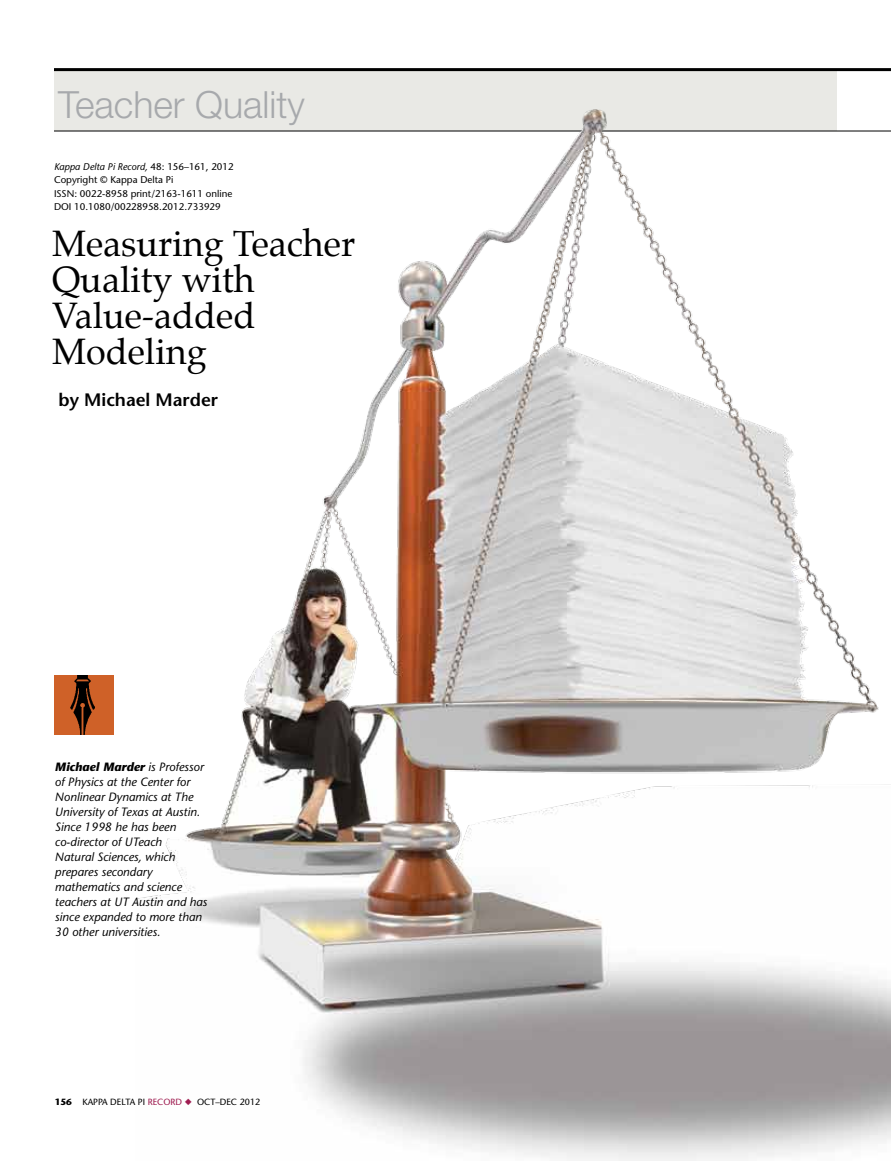
<style>
.page{position:relative;width:891px;height:1161px;background:#fff}
.page>*{position:absolute;margin:0;border:0;box-sizing:border-box;transform-origin:0 0}
.t1{font:300 37.5px "Helvetica Neue";color:#a7a9ac}
.t2{font:36px/36px "Palatino";color:#000}
.t3{font:600 18px "Stone Sans";color:#000}
.t4{font:italic 12px/15px "Stone Sans";color:#000}
.t5{font:9.75px/13.5px "Stone Sans";color:#000}
.t6{font:9px "Stone Sans";color:#000}
.s1{font-style:italic}
.s2{font-weight:700}
.s3{color:#9f1d51}
</style>
<div class="page">
<div style="left:54px;top:69px;width:783px;height:62px;background:#e9e9e5"></div>
<hr style="left:54px;top:68px;width:837px;height:3px;background:#000">
<hr style="left:54px;top:131px;width:837px;height:1px;background:#000">
<div style="left:54px;top:675px;width:59px;height:59px;background:#cf6128"></div>
<img style="left:71px;top:675px;width:23px;height:59px">
<img style="left:135px;top:109px;width:756px;height:1052px">
<h1 class="t1" style="left:58px;top:82px;width:248px">Teacher Quality</h1>
<p class="t5" style="left:54px;top:160px;width:181px"><span class="s1">Kappa Delta Pi Record,</span> 48: 156–161, 2012<br>Copyright © Kappa Delta Pi<br>ISSN: 0022-8958 print/2163-1611 online DOI 10.1080/00228958.2012.733929</p>
<h2 class="t2" style="left:52px;top:229px;width:305px">Measuring Teacher<br>Quality with<br>Value-added<br>Modeling</h2>
<h3 class="t3" style="left:58px;top:388px;width:161px">by Michael Marder</h3>
<p class="t4" style="left:55px;top:759px;width:154px"><span class="s2">Michael Marder</span> is Professor of Physics at the Center for<br>Nonlinear Dynamics at The<br>University of Texas at Austin.<br>Since 1998 he has been co-director of UTeach<br>Natural Sciences, which prepares secondary mathematics and science teachers at UT Austin and has since expanded to more than<br>30 other universities.</p>
<p class="t6" style="left:55px;top:1097px;width:207px"><span class="s2">156</span> KAPPA DELTA PI <span class="s3">RECORD</span> <span class="s3">◆</span> OCT–DEC 2012</p>
</div>
